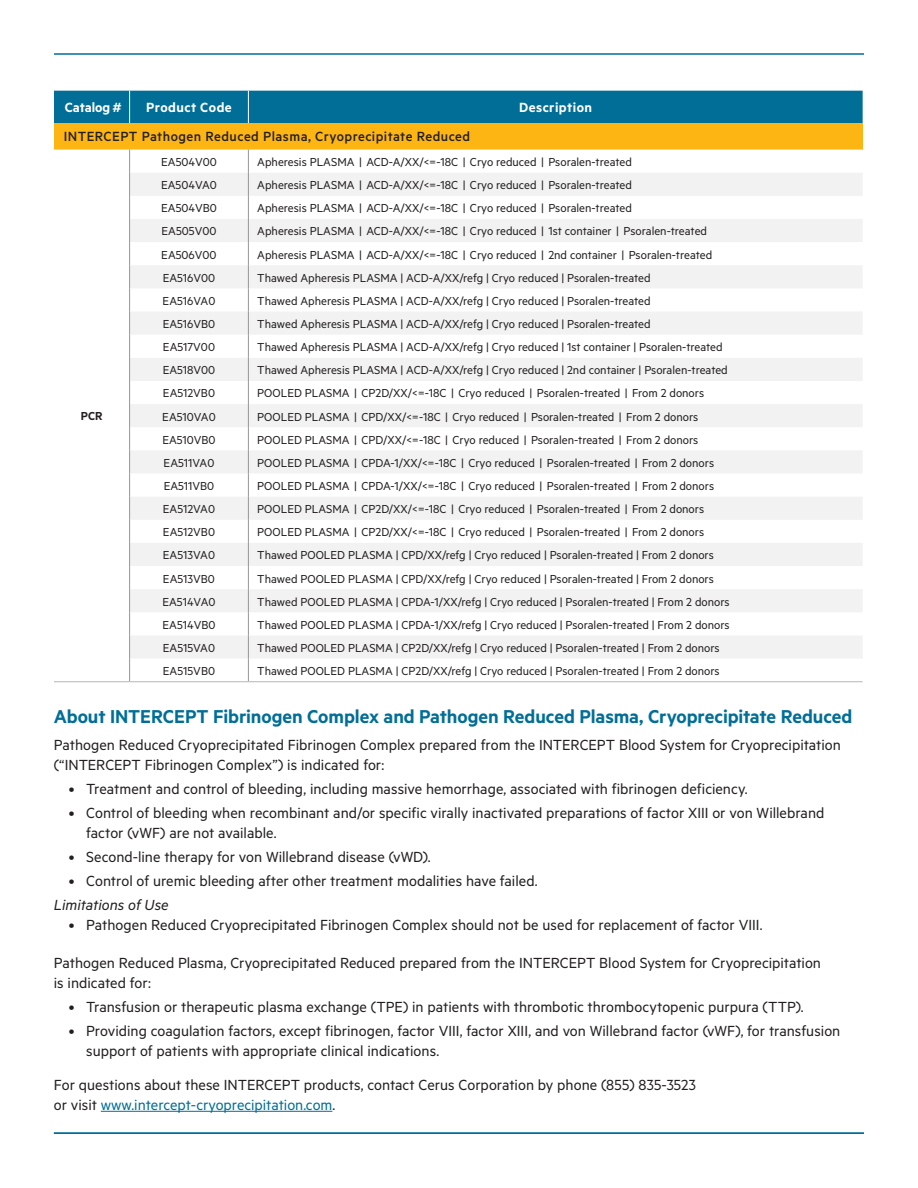
<style>
.page{position:relative;width:918px;height:1188px;background:#fff}
.page>*{position:absolute;margin:0;border:0;box-sizing:border-box;transform-origin:0 0}
.OS-Main_Story{font:600 21px "Metric";color:#006e97}
.New_Body{font:16.5px/19.8px "Metric";color:#231f20}
.New_Body-2{font:italic 16.5px "Metric";color:#231f20}
.t1{font:500 15px "Metric";letter-spacing:.03em;color:#231f20}
.t2{font:600 15px "Metric";letter-spacing:.03em;color:#fff}
.t3{font:600 15px "Metric";color:#fff}
.t4{font:13.05px "Metric";color:#231f20}
.t5{font:600 13.05px "Metric";color:#231f20}
.s1{color:#006e97}
</style>
<div class="page">
<hr style="left:54px;top:53px;width:810px;height:2px;background:#006e97">
<div style="left:54px;top:91px;width:809px;height:32px;background:#006e97"></div>
<div style="left:54px;top:123px;width:809px;height:27px;background:#fdb514"></div>
<svg style="left:130px;top:173px;width:732px;height:486px;fill:#f2f2f3"></svg>
<hr style="left:130px;top:681px;width:118px;height:1px;background:#b4b6b8">
<hr style="left:248px;top:681px;width:615px;height:1px;background:#b4b6b8">
<svg style="left:129px;top:150px;width:1px;height:531px"></svg>
<hr style="left:54px;top:681px;width:76px;height:1px;background:#b4b6b8">
<hr style="left:129px;top:91px;width:1px;height:32px;background:#fff">
<svg style="left:248px;top:150px;width:1px;height:531px"></svg>
<hr style="left:248px;top:91px;width:1px;height:32px;background:#fff">
<hr style="left:54px;top:1132px;width:810px;height:2px;background:#006e97">
<hr style="left:101px;top:1111px;width:231px;height:1px;background:#006e97">
<p class="t3" style="left:65px;top:98px;width:59px">Catalog #</p>
<p class="t2" style="left:146px;top:98px;width:87px">Product Code</p>
<p class="t2" style="left:519px;top:98px;width:74px">Description</p>
<p class="t1" style="left:64px;top:128px;width:408px">INTERCEPT Pathogen Reduced Plasma, Cryoprecipitate Reduced</p>
<p class="t4" style="left:161px;top:154px;width:57px">EA504V00</p>
<p class="t4" style="left:257px;top:154px;width:376px">Apheresis PLASMA | ACD-A/XX/&lt;=-18C | Cryo reduced | Psoralen-treated</p>
<p class="t4" style="left:161px;top:178px;width:57px">EA504VA0</p>
<p class="t4" style="left:257px;top:178px;width:376px">Apheresis PLASMA | ACD-A/XX/&lt;=-18C | Cryo reduced | Psoralen-treated</p>
<p class="t4" style="left:161px;top:201px;width:57px">EA504VB0</p>
<p class="t4" style="left:257px;top:201px;width:376px">Apheresis PLASMA | ACD-A/XX/&lt;=-18C | Cryo reduced | Psoralen-treated</p>
<p class="t4" style="left:162px;top:224px;width:56px">EA505V00</p>
<p class="t4" style="left:257px;top:224px;width:451px">Apheresis PLASMA | ACD-A/XX/&lt;=-18C | Cryo reduced | 1st container | Psoralen-treated</p>
<p class="t4" style="left:161px;top:247px;width:57px">EA506V00</p>
<p class="t4" style="left:257px;top:247px;width:456px">Apheresis PLASMA | ACD-A/XX/&lt;=-18C | Cryo reduced | 2nd container | Psoralen-treated</p>
<p class="t4" style="left:163px;top:270px;width:54px">EA516V00</p>
<p class="t4" style="left:257px;top:270px;width:395px">Thawed Apheresis PLASMA | ACD-A/XX/refg | Cryo reduced | Psoralen-treated</p>
<p class="t4" style="left:163px;top:293px;width:54px">EA516VA0</p>
<p class="t4" style="left:257px;top:293px;width:395px">Thawed Apheresis PLASMA | ACD-A/XX/refg | Cryo reduced | Psoralen-treated</p>
<p class="t4" style="left:163px;top:316px;width:54px">EA516VB0</p>
<p class="t4" style="left:257px;top:316px;width:395px">Thawed Apheresis PLASMA | ACD-A/XX/refg | Cryo reduced | Psoralen-treated</p>
<p class="t4" style="left:163px;top:339px;width:54px">EA517V00</p>
<p class="t4" style="left:257px;top:339px;width:467px">Thawed Apheresis PLASMA | ACD-A/XX/refg | Cryo reduced | 1st container | Psoralen-treated</p>
<p class="t4" style="left:163px;top:363px;width:54px">EA518V00</p>
<p class="t4" style="left:257px;top:363px;width:472px">Thawed Apheresis PLASMA | ACD-A/XX/refg | Cryo reduced | 2nd container | Psoralen-treated</p>
<p class="t4" style="left:163px;top:386px;width:54px">EA512VB0</p>
<p class="t4" style="left:257px;top:386px;width:448px">POOLED PLASMA | CP2D/XX/&lt;=-18C | Cryo reduced | Psoralen-treated | From 2 donors</p>
<p class="t4" style="left:162px;top:409px;width:55px">EA510VA0</p>
<p class="t4" style="left:257px;top:409px;width:443px">POOLED PLASMA | CPD/XX/&lt;=-18C | Cryo reduced | Psoralen-treated | From 2 donors</p>
<p class="t4" style="left:162px;top:432px;width:55px">EA510VB0</p>
<p class="t4" style="left:257px;top:432px;width:443px">POOLED PLASMA | CPD/XX/&lt;=-18C | Cryo reduced | Psoralen-treated | From 2 donors</p>
<p class="t4" style="left:164px;top:455px;width:52px">EA511VA0</p>
<p class="t4" style="left:257px;top:455px;width:458px">POOLED PLASMA | CPDA-1/XX/&lt;=-18C | Cryo reduced | Psoralen-treated | From 2 donors</p>
<p class="t4" style="left:164px;top:478px;width:52px">EA511VB0</p>
<p class="t4" style="left:257px;top:478px;width:458px">POOLED PLASMA | CPDA-1/XX/&lt;=-18C | Cryo reduced | Psoralen-treated | From 2 donors</p>
<p class="t4" style="left:163px;top:501px;width:54px">EA512VA0</p>
<p class="t4" style="left:257px;top:501px;width:448px">POOLED PLASMA | CP2D/XX/&lt;=-18C | Cryo reduced | Psoralen-treated | From 2 donors</p>
<p class="t4" style="left:163px;top:525px;width:54px">EA512VB0</p>
<p class="t4" style="left:257px;top:525px;width:448px">POOLED PLASMA | CP2D/XX/&lt;=-18C | Cryo reduced | Psoralen-treated | From 2 donors</p>
<p class="t4" style="left:163px;top:548px;width:54px">EA513VA0</p>
<p class="t4" style="left:257px;top:548px;width:458px">Thawed POOLED PLASMA | CPD/XX/refg | Cryo reduced | Psoralen-treated | From 2 donors</p>
<p class="t4" style="left:163px;top:571px;width:54px">EA513VB0</p>
<p class="t4" style="left:257px;top:571px;width:458px">Thawed POOLED PLASMA | CPD/XX/refg | Cryo reduced | Psoralen-treated | From 2 donors</p>
<p class="t4" style="left:162px;top:594px;width:55px">EA514VA0</p>
<p class="t4" style="left:257px;top:594px;width:474px">Thawed POOLED PLASMA | CPDA-1/XX/refg | Cryo reduced | Psoralen-treated | From 2 donors</p>
<p class="t4" style="left:163px;top:617px;width:54px">EA514VB0</p>
<p class="t4" style="left:257px;top:617px;width:474px">Thawed POOLED PLASMA | CPDA-1/XX/refg | Cryo reduced | Psoralen-treated | From 2 donors</p>
<p class="t4" style="left:163px;top:640px;width:54px">EA515VA0</p>
<p class="t4" style="left:257px;top:640px;width:464px">Thawed POOLED PLASMA | CP2D/XX/refg | Cryo reduced | Psoralen-treated | From 2 donors</p>
<p class="t4" style="left:163px;top:663px;width:54px">EA515VB0</p>
<p class="t4" style="left:257px;top:663px;width:464px">Thawed POOLED PLASMA | CP2D/XX/refg | Cryo reduced | Psoralen-treated | From 2 donors</p>
<p class="OS-Main_Story" style="left:54px;top:704px;width:800px">About INTERCEPT Fibrinogen Complex and Pathogen Reduced Plasma, Cryoprecipitate Reduced</p>
<p class="New_Body" style="left:54px;top:734px;width:789px">Pathogen Reduced Cryoprecipitated Fibrinogen Complex prepared from the INTERCEPT Blood System for Cryoprecipitation (“INTERCEPT Fibrinogen Complex”) is indicated for:</p>
<p class="New_Body" style="left:69px;top:778px;width:680px">• Treatment and control of bleeding, including massive hemorrhage, associated with fibrinogen deficiency.</p>
<p class="New_Body" style="left:86px;top:803px;width:740px;text-indent:-17px">• Control of bleeding when recombinant and/or specific virally inactivated preparations of factor XIII or von Willebrand factor (vWF) are not available.</p>
<p class="New_Body" style="left:69px;top:846px;width:363px">• Second-line therapy for von Willebrand disease (vWD).</p>
<p class="New_Body" style="left:69px;top:871px;width:470px">• Control of uremic bleeding after other treatment modalities have failed.</p>
<p class="New_Body-2" style="left:54px;top:896px;width:116px">Limitations of Use</p>
<p class="New_Body" style="left:69px;top:914px;width:695px">• Pathogen Reduced Cryoprecipitated Fibrinogen Complex should not be used for replacement of factor VIII.</p>
<p class="New_Body" style="left:54px;top:952px;width:769px">Pathogen Reduced Plasma, Cryoprecipitated Reduced prepared from the INTERCEPT Blood System for Cryoprecipitation is indicated for:</p>
<p class="New_Body" style="left:69px;top:996px;width:736px">• Transfusion or therapeutic plasma exchange (TPE) in patients with thrombotic thrombocytopenic purpura (TTP).</p>
<p class="New_Body" style="left:86px;top:1020px;width:756px;text-indent:-17px">• Providing coagulation factors, except fibrinogen, factor VIII, factor XIII, and von Willebrand factor (vWF), for transfusion support of patients with appropriate clinical indications.</p>
<p class="New_Body" style="left:54px;top:1075px;width:644px">For questions about these INTERCEPT products, contact Cerus Corporation by phone (855) 835-3523 or visit <span class="s1">www.intercept-cryoprecipitation.com</span>.</p>
<p class="t5" style="left:81px;top:409px;width:23px">PCR</p>
</div>
